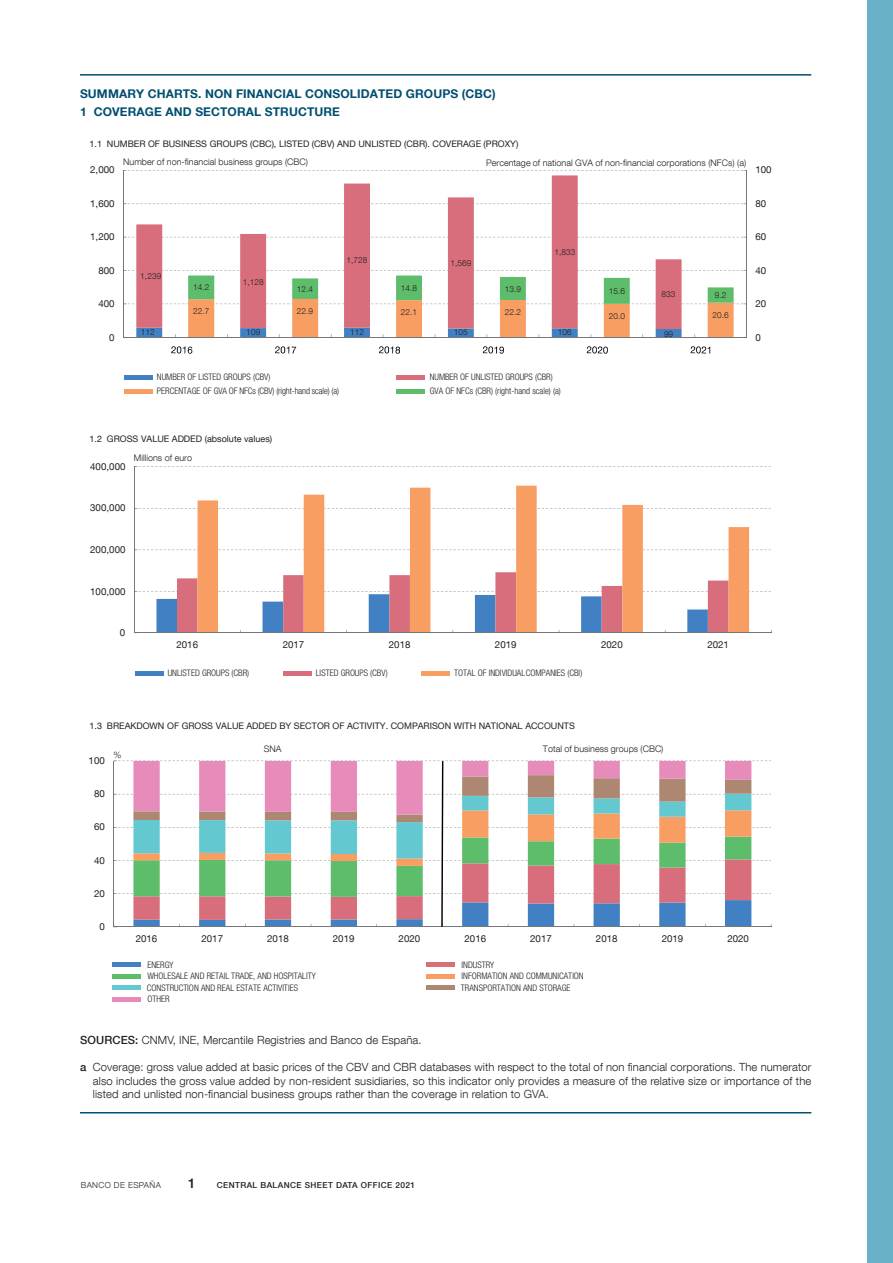
<style>
.page{position:relative;width:893px;height:1263px;background:#fff}
.page>*{position:absolute;margin:0;border:0;box-sizing:border-box;transform-origin:0 0}
.t1{font:500 13.5px "Bd E Neue Helvetica";color:#231f20}
.t2{font:700 12px/18px "Bd E Neue Helvetica";letter-spacing:.01em;color:#004e71}
.t3{font:300 11.25px/13.5px "Bd E Neue Helvetica";letter-spacing:.01em;color:#231f20;text-align:justify}
.t4{font:9.75px "Bd E Neue Helvetica";color:#231f20}
.t5{font:300 condensed 9px "Bd E Neue Helvetica";color:#231f20}
.t6{font:9px "Bd E Neue Helvetica";color:#231f20}
.t7{font:300 9px "Bd E Neue Helvetica";color:#231f20}
.t8{font:300 8.25px "Bd E Neue Helvetica";letter-spacing:.01em;color:#231f20}
.t9{font:500 8.25px "Bd E Neue Helvetica";letter-spacing:.05em;color:#231f20}
.t10{font:300 8.25px "Bd E Neue Helvetica";letter-spacing:.05em;color:#231f20}
.s1{font-weight:500}
</style>
<div class="page">
<div style="left:867px;top:0;width:26px;height:1263px;background:#69b1c9"></div>
<hr style="left:80px;top:74px;width:731px;height:2px;background:#004e71">
<hr style="left:80px;top:1112px;width:731px;height:1px;background:#004e71">
<svg style="left:135px;top:466px;width:636px;height:125px"></svg>
<svg style="left:198px;top:486px;width:551px;height:147px"></svg>
<hr style="left:134px;top:467px;width:1px;height:166px;background:#74787a">
<hr style="left:134px;top:633px;width:637px;height:1px;background:#74787a">
<svg style="left:156px;top:572px;width:573px;height:61px"></svg>
<div style="left:135px;top:671px;width:28px;height:5px;background:#4180c2"></div>
<div style="left:283px;top:671px;width:28px;height:5px;background:#d86e7b"></div>
<div style="left:421px;top:671px;width:29px;height:5px;background:#f89e63"></div>
<svg style="left:114px;top:760px;width:657px;height:134px"></svg>
<hr style="left:113px;top:761px;width:1px;height:166px;background:#74787a">
<hr style="left:114px;top:926px;width:657px;height:1px;background:#74787a">
<hr style="left:112px;top:963px;width:29px;height:4px;background:#4180c2">
<hr style="left:426px;top:963px;width:29px;height:4px;background:#d86e7b">
<div style="left:112px;top:974px;width:29px;height:5px;background:#5ebd6a"></div>
<div style="left:426px;top:974px;width:29px;height:5px;background:#f89e63"></div>
<div style="left:112px;top:985px;width:29px;height:5px;background:#63c8d0"></div>
<div style="left:426px;top:985px;width:29px;height:5px;background:#ad8771"></div>
<hr style="left:112px;top:997px;width:29px;height:4px;background:#e68bba">
<svg style="left:133px;top:761px;width:618px;height:166px"></svg>
<svg style="left:124px;top:170px;width:622px;height:134px"></svg>
<svg style="left:136px;top:175px;width:546px;height:101px"></svg>
<hr style="left:746px;top:170px;width:1px;height:167px;background:#74787a">
<hr style="left:123px;top:170px;width:1px;height:167px;background:#74787a">
<hr style="left:123px;top:337px;width:624px;height:1px;background:#74787a">
<svg style="left:136px;top:276px;width:598px;height:61px"></svg>
<svg style="left:171px;top:346px;width:21px;height:8px"></svg>
<svg style="left:275px;top:346px;width:21px;height:7px"></svg>
<svg style="left:379px;top:346px;width:21px;height:8px"></svg>
<svg style="left:483px;top:346px;width:21px;height:8px"></svg>
<svg style="left:587px;top:346px;width:21px;height:8px"></svg>
<svg style="left:691px;top:346px;width:19px;height:7px"></svg>
<hr style="left:124px;top:375px;width:29px;height:4px;background:#4180c2">
<hr style="left:396px;top:375px;width:29px;height:4px;background:#d86e7b">
<div style="left:124px;top:389px;width:29px;height:5px;background:#f89e63"></div>
<div style="left:396px;top:389px;width:29px;height:5px;background:#5ebd6a"></div>
<p class="t2" style="left:80px;top:84px;width:417px">SUMMARY CHARTS. NON FINANCIAL CONSOLIDATED GROUPS (CBC)<br>1 COVERAGE AND SECTORAL STRUCTURE</p>
<p class="t6" style="left:90px;top:138px;width:430px">1.1 NUMBER OF BUSINESS GROUPS (CBC), LISTED (CBV) AND UNLISTED (CBR). COVERAGE (PROXY)</p>
<p class="t4" style="left:90px;top:164px;width:26px">2,000</p>
<p class="t7" style="left:123px;top:156px;width:186px">Number of non-financial business groups (CBC)</p>
<p class="t7" style="left:486px;top:157px;width:262px">Percentage of national GVA of non-financial corporations (NFCs) (a)</p>
<p class="t4" style="left:755px;top:164px;width:18px">100</p>
<p class="t4" style="left:90px;top:197px;width:26px">1,600</p>
<p class="t4" style="left:755px;top:197px;width:12px">80</p>
<p class="t4" style="left:90px;top:231px;width:26px">1,200</p>
<p class="t4" style="left:755px;top:231px;width:12px">60</p>
<p class="t4" style="left:98px;top:264px;width:18px">800</p>
<p class="t4" style="left:98px;top:298px;width:18px">400</p>
<p class="t8" style="left:140px;top:271px;width:22px">1,239</p>
<p class="t8" style="left:347px;top:255px;width:22px">1,728</p>
<p class="t8" style="left:450px;top:258px;width:22px">1,569</p>
<p class="t8" style="left:554px;top:247px;width:22px">1,833</p>
<p class="t8" style="left:243px;top:277px;width:22px">1,128</p>
<p class="t8" style="left:193px;top:282px;width:18px">14.2</p>
<p class="t8" style="left:297px;top:284px;width:18px">12.4</p>
<p class="t8" style="left:401px;top:283px;width:18px">14.8</p>
<p class="t8" style="left:505px;top:284px;width:18px">13.9</p>
<p class="t8" style="left:609px;top:286px;width:18px">15.6</p>
<p class="t8" style="left:662px;top:289px;width:15px">833</p>
<p class="t8" style="left:715px;top:290px;width:13px">9.2</p>
<p class="t8" style="left:193px;top:306px;width:18px">22.7</p>
<p class="t8" style="left:297px;top:306px;width:18px">22.9</p>
<p class="t8" style="left:401px;top:307px;width:18px">22.1</p>
<p class="t8" style="left:505px;top:307px;width:18px">22.2</p>
<p class="t8" style="left:609px;top:311px;width:18px">20.0</p>
<p class="t8" style="left:713px;top:310px;width:18px">20.6</p>
<p class="t4" style="left:755px;top:264px;width:12px">40</p>
<p class="t4" style="left:755px;top:298px;width:12px">20</p>
<p class="t4" style="left:109px;top:331px;width:7px">0</p>
<p class="t8" style="left:141px;top:327px;width:15px">112</p>
<p class="t8" style="left:246px;top:327px;width:15px">109</p>
<p class="t8" style="left:350px;top:327px;width:15px">112</p>
<p class="t8" style="left:454px;top:327px;width:15px">105</p>
<p class="t8" style="left:558px;top:327px;width:15px">106</p>
<p class="t8" style="left:664px;top:329px;width:11px">99</p>
<p class="t4" style="left:755px;top:331px;width:7px">0</p>
<p class="t5" style="left:157px;top:372px;width:115px">NUMBER OF LISTED GROUPS (CBV)</p>
<p class="t5" style="left:430px;top:372px;width:125px">NUMBER OF UNLISTED GROUPS (CBR)</p>
<p class="t5" style="left:157px;top:386px;width:184px">PERCENTAGE OF GVA OF NFCs (CBV) (right-hand scale) (a)</p>
<p class="t5" style="left:430px;top:386px;width:133px">GVA OF NFCs (CBR) (right-hand scale) (a)</p>
<p class="t6" style="left:90px;top:433px;width:184px">1.2 GROSS VALUE ADDED (absolute values)</p>
<p class="t7" style="left:134px;top:452px;width:60px">Millions of euro</p>
<p class="t4" style="left:90px;top:460px;width:37px">400,000</p>
<p class="t4" style="left:90px;top:502px;width:37px">300,000</p>
<p class="t4" style="left:90px;top:543px;width:37px">200,000</p>
<p class="t4" style="left:90px;top:585px;width:37px">100,000</p>
<p class="t4" style="left:120px;top:626px;width:7px">0</p>
<p class="t4" style="left:176px;top:639px;width:23px">2016</p>
<p class="t4" style="left:283px;top:639px;width:23px">2017</p>
<p class="t4" style="left:389px;top:639px;width:23px">2018</p>
<p class="t4" style="left:495px;top:639px;width:23px">2019</p>
<p class="t4" style="left:601px;top:639px;width:23px">2020</p>
<p class="t4" style="left:707px;top:639px;width:23px">2021</p>
<p class="t5" style="left:168px;top:668px;width:83px">UNLISTED GROUPS (CBR)</p>
<p class="t5" style="left:316px;top:668px;width:73px">LISTED GROUPS (CBV)</p>
<p class="t5" style="left:454px;top:668px;width:130px">TOTAL OF INDIVIDUAL COMPANIES (CBI)</p>
<p class="t6" style="left:90px;top:720px;width:487px">1.3 BREAKDOWN OF GROSS VALUE ADDED BY SECTOR OF ACTIVITY. COMPARISON WITH NATIONAL ACCOUNTS</p>
<p class="t7" style="left:264px;top:743px;width:19px">SNA</p>
<p class="t7" style="left:543px;top:743px;width:122px">Total of business groups (CBC)</p>
<p class="t7" style="left:113px;top:749px;width:10px">%</p>
<p class="t4" style="left:89px;top:755px;width:18px">100</p>
<p class="t4" style="left:94px;top:788px;width:12px">80</p>
<p class="t4" style="left:94px;top:821px;width:12px">60</p>
<p class="t4" style="left:94px;top:854px;width:12px">40</p>
<p class="t4" style="left:94px;top:887px;width:12px">20</p>
<p class="t4" style="left:100px;top:921px;width:7px">0</p>
<p class="t4" style="left:136px;top:933px;width:23px">2016</p>
<p class="t4" style="left:201px;top:933px;width:23px">2017</p>
<p class="t4" style="left:267px;top:933px;width:23px">2018</p>
<p class="t4" style="left:333px;top:933px;width:23px">2019</p>
<p class="t4" style="left:399px;top:933px;width:23px">2020</p>
<p class="t4" style="left:464px;top:933px;width:23px">2016</p>
<p class="t4" style="left:530px;top:933px;width:23px">2017</p>
<p class="t4" style="left:596px;top:933px;width:23px">2018</p>
<p class="t4" style="left:662px;top:933px;width:23px">2019</p>
<p class="t4" style="left:727px;top:933px;width:23px">2020</p>
<p class="t5" style="left:147px;top:959px;width:28px">ENERGY</p>
<p class="t5" style="left:462px;top:959px;width:34px">INDUSTRY</p>
<p class="t5" style="left:147px;top:971px;width:170px">WHOLESALE AND RETAIL TRADE, AND HOSPITALITY</p>
<p class="t5" style="left:462px;top:971px;width:124px">INFORMATION AND COMMUNICATION</p>
<p class="t5" style="left:147px;top:982px;width:153px">CONSTRUCTION AND REAL ESTATE ACTIVITIES</p>
<p class="t5" style="left:461px;top:982px;width:111px">TRANSPORTATION AND STORAGE</p>
<p class="t5" style="left:147px;top:993px;width:24px">OTHER</p>
<p class="t3" style="left:80px;top:1033px;width:343px"><span class="s1">SOURCES:</span> CNMV, INE, Mercantile Registries and Banco de España.</p>
<p class="t3" style="left:93px;top:1060px;width:720px;text-indent:-13px"><span class="s1">a</span> Coverage: gross value added at basic prices of the CBV and CBR databases with respect to the total of non financial corporations. The numerator also includes the gross value added by non-resident susidiaries, so this indicator only provides a measure of the relative size or importance of the listed and unlisted non-financial business groups rather than the coverage in relation to GVA.</p>
<p class="t10" style="left:81px;top:1180px;width:82px">BANCO DE ESPAÑA</p>
<p class="t1" style="left:188px;top:1175px;width:9px">1</p>
<p class="t9" style="left:217px;top:1180px;width:200px">CENTRAL BALANCE SHEET DATA OFFICE 2021</p>
</div>
